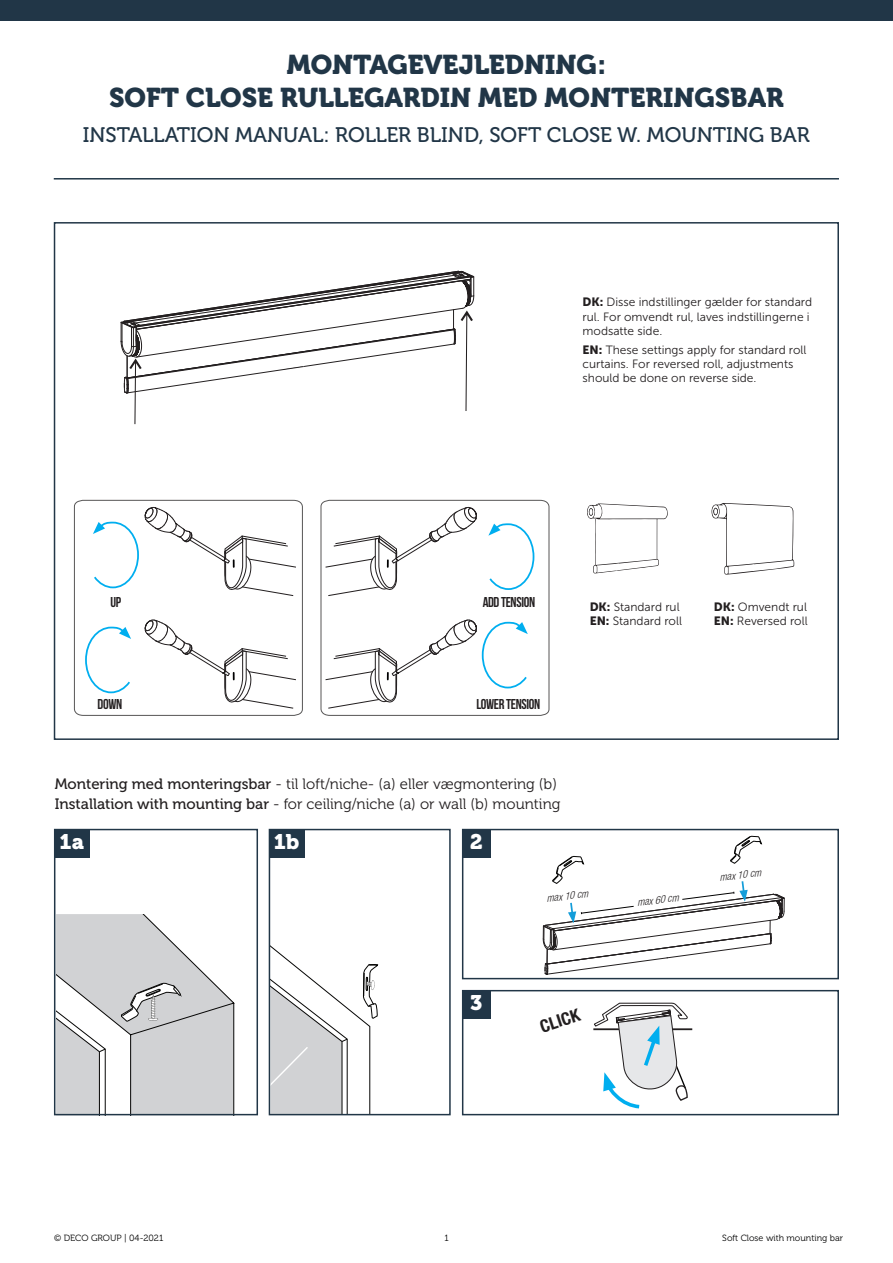
<style>
.page{position:relative;width:893px;height:1263px;background:#fff}
.page>*{position:absolute;margin:0;border:0;box-sizing:border-box;transform-origin:0 0}
.t1{font:27px/32.4px "Museo 900";color:#213647;text-align:center}
.t2{font:21px "Museo 500";color:#213647}
.t3{font:21px "Museo 900";color:#fff}
.t4{font:700 condensed 17.55px "Helvetica Neue LT Std";color:#231f20}
.t5{font:15px/19.8px "Museo 300";color:#231f20}
.t6{font:14.25px "Bebas Neue";letter-spacing:-.025em;color:#231f20}
.t7{font:12px/14.4px "Museo Sans 300";color:#231f20}
.t8{font:italic 300 condensed 10.35px "Helvetica Neue LT Std";color:#231f20}
.t9{font:9px "Museo 300";color:#000001}
.s1{font-family:"Museo Sans 900"}
.s2{font-family:"Museo 500"}
</style>
<div class="page">
<svg style="left:320px;top:499px;width:230px;height:217px"></svg>
<svg style="left:74px;top:499px;width:229px;height:217px"></svg>
<svg style="left:121px;top:271px;width:353px;height:153px"></svg>
<svg style="left:324px;top:499px;width:211px;height:210px"></svg>
<svg style="left:84px;top:499px;width:213px;height:210px"></svg>
<svg style="left:587px;top:503px;width:81px;height:71px"></svg>
<svg style="left:711px;top:503px;width:84px;height:72px"></svg>
<svg style="left:57px;top:914px;width:178px;height:198px"></svg>
<svg style="left:272px;top:947px;width:107px;height:165px"></svg>
<hr style="left:593px;top:1028px;width:99px;height:2px;background:#231f20">
<svg style="left:542px;top:836px;width:243px;height:139px"></svg>
<svg style="left:593px;top:1002px;width:96px;height:107px"></svg>
<div style="left:54px;top:829px;width:204px;height:286px;border:2px solid #213647"></div>
<div style="left:269px;top:829px;width:182px;height:286px;border:2px solid #213647"></div>
<div style="left:462px;top:829px;width:377px;height:150px;border:2px solid #213647"></div>
<div style="left:462px;top:990px;width:377px;height:125px;border:2px solid #213647"></div>
<div style="left:54px;top:829px;width:36px;height:28px;background:#213647"></div>
<div style="left:269px;top:829px;width:36px;height:28px;background:#213647"></div>
<div style="left:462px;top:829px;width:29px;height:28px;background:#213647"></div>
<div style="left:462px;top:990px;width:29px;height:29px;background:#213647"></div>
<div style="left:0;top:0;width:893px;height:21px;background:#213647"></div>
<hr style="left:54px;top:178px;width:785px;height:2px;background:#213647">
<h1 class="t1" style="left:109px;top:49px;width:676px">MONTAGEVEJLEDNING:<br>SOFT CLOSE RULLEGARDIN MED MONTERINGSBAR</h1>
<h2 class="t2" style="left:83px;top:123px;width:728px">INSTALLATION MANUAL: ROLLER BLIND, SOFT CLOSE W. MOUNTING BAR</h2>
<p class="t7" style="left:583px;top:295px;width:231px"><span class="s1">DK:</span> Disse indstillinger gælder for standard rul. For omvendt rul, laves indstillingerne i modsatte side.</p>
<p class="t7" style="left:583px;top:342px;width:225px"><span class="s1">EN:</span> These settings apply for standard roll curtains. For reversed roll, adjustments should be done on reverse side.</p>
<p class="t6" style="left:111px;top:594px;width:12px">UP</p>
<p class="t6" style="left:98px;top:696px;width:26px">DOWN</p>
<p class="t6" style="left:483px;top:594px;width:54px">ADD TENSION</p>
<p class="t6" style="left:476px;top:696px;width:65px">LOWER TENSION</p>
<p class="t5" style="left:55px;top:775px;width:507px"><span class="s2">Montering med monteringsbar</span> - til loft/niche- (a) eller vægmontering (b)<br><span class="s2">Installation with mounting bar</span> - for ceiling/niche (a) or wall (b) mounting</p>
<h2 class="t3" style="left:60px;top:830px;width:26px">1a</h2>
<h2 class="t3" style="left:274px;top:830px;width:27px">1b</h2>
<h2 class="t3" style="left:470px;top:830px;width:14px">2</h2>
<p class="t7" style="left:590px;top:600px;width:91px"><span class="s1">DK:</span> Standard rul</p>
<p class="t7" style="left:714px;top:600px;width:95px"><span class="s1">DK:</span> Omvendt rul</p>
<p class="t7" style="left:590px;top:614px;width:94px"><span class="s1">EN:</span> Standard roll</p>
<p class="t7" style="left:714px;top:614px;width:95px"><span class="s1">EN:</span> Reversed roll</p>
<p class="t8" style="left:719px;top:871px;width:43px;rotate:-7deg">max 10 cm</p>
<h2 class="t3" style="left:470px;top:991px;width:14px">3</h2>
<p class="t8" style="left:546px;top:892px;width:43px;rotate:-7deg">max 10 cm</p>
<h3 class="t4" style="left:537px;top:1017px;width:42px;rotate:-18deg">CLICK</h3>
<p class="t8" style="left:636px;top:897px;width:43px;rotate:-7deg">max 60 cm</p>
<p class="t9" style="left:54px;top:1233px;width:111px">© DECO GROUP | 04-2021</p>
<p class="t9" style="left:444px;top:1233px;width:6px">1</p>
<p class="t9" style="left:722px;top:1233px;width:122px">Soft Close with mounting bar</p>
</div>
